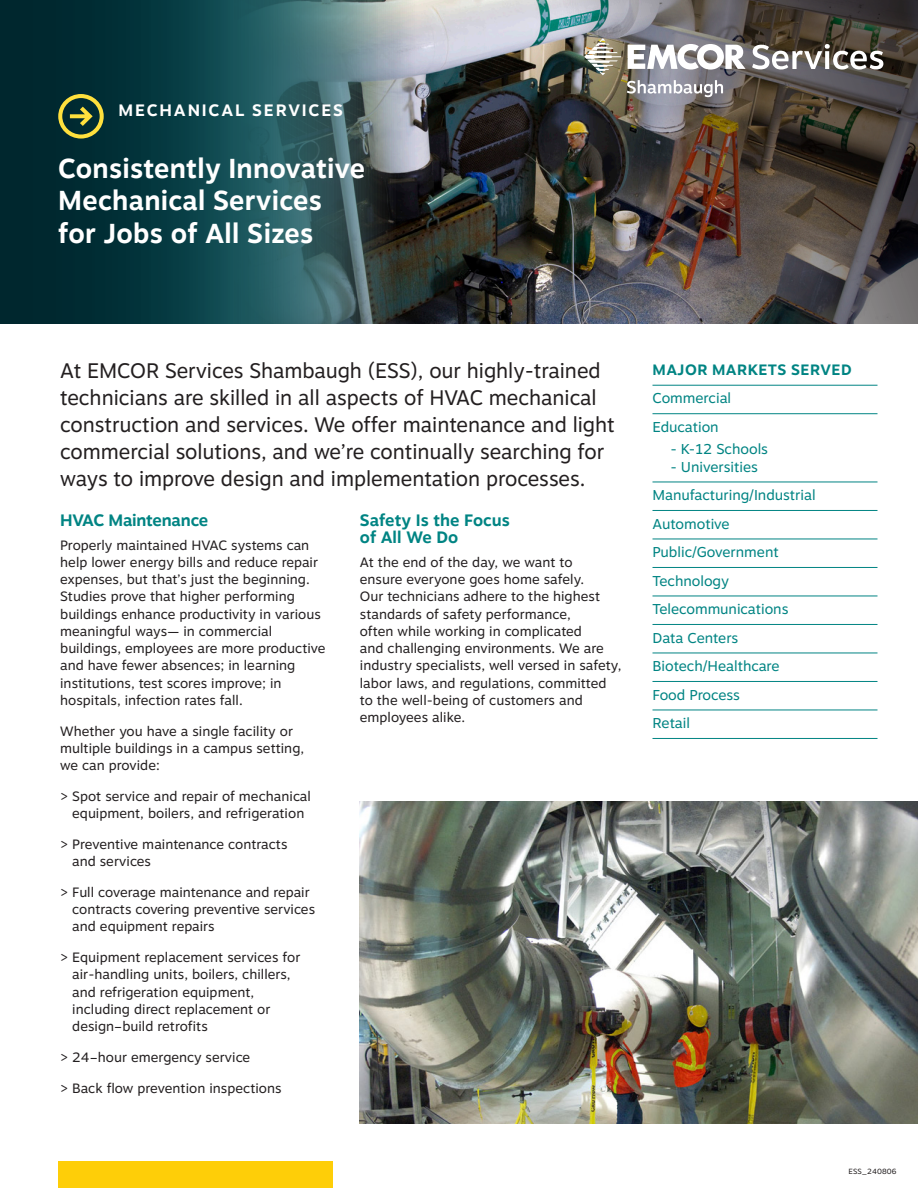
<style>
.page{position:relative;width:918px;height:1188px;background:#fff}
.page>*{position:absolute;margin:0;border:0;box-sizing:border-box;transform-origin:0 0}
.Headline{font:700 27.3px/32.2px "Motiva Sans";letter-spacing:.01em;color:#fff}
.Headline-2{font:21px/27px "Motiva Sans";color:#231f20}
.t1{font:700 16.5px/17.2px "Motiva Sans";letter-spacing:-.005em;color:#008483}
.Insert_Title{font:700 16.5px "Motiva Sans";letter-spacing:.11em;color:#fff}
.Bullet_copy{font:700 15px "Motiva Sans";letter-spacing:.03em;color:#008483}
.Bullet_copy-2{font:14.25px "Motiva Sans";color:#008483}
.t2{font:13.5px/17.2px "Motiva Sans";letter-spacing:.005em;color:#231f20}
.Bullet_copy-3{font:7.5px "Motiva Sans";letter-spacing:.01em;color:#231f20}
</style>
<div class="page">
<img style="left:477px;top:0;width:69px;height:324px">
<svg style="left:0;top:0;width:477px;height:324px;background:#274c51"></svg>
<svg style="left:58px;top:94px;width:46px;height:45px;background:#536635"></svg>
<img style="left:546px;top:0;width:372px;height:324px">
<div style="left:58px;top:1161px;width:275px;height:27px;background:#fece08"></div>
<img style="left:360px;top:801px;width:558px;height:322px">
<hr style="left:652px;top:385px;width:226px;height:1px;background:#008483">
<hr style="left:652px;top:413px;width:226px;height:1px;background:#008483">
<hr style="left:652px;top:482px;width:226px;height:1px;background:#008483">
<hr style="left:652px;top:510px;width:226px;height:1px;background:#008483">
<hr style="left:652px;top:539px;width:226px;height:1px;background:#008483">
<hr style="left:652px;top:567px;width:226px;height:1px;background:#008483">
<hr style="left:652px;top:596px;width:226px;height:1px;background:#008483">
<hr style="left:652px;top:624px;width:226px;height:1px;background:#008483">
<hr style="left:652px;top:653px;width:226px;height:1px;background:#008483">
<hr style="left:652px;top:681px;width:226px;height:1px;background:#008483">
<hr style="left:652px;top:710px;width:226px;height:1px;background:#008483">
<hr style="left:652px;top:738px;width:226px;height:1px;background:#008483">
<svg style="left:752px;top:44px;width:131px;height:26px"></svg>
<svg style="left:627px;top:80px;width:96px;height:17px"></svg>
<svg style="left:628px;top:44px;width:118px;height:26px"></svg>
<svg style="left:584px;top:38px;width:37px;height:37px"></svg>
<p class="Insert_Title" style="left:119px;top:98px;width:226px">MECHANICAL SERVICES</p>
<p class="Headline" style="left:58px;top:152px;width:308px">Consistently Innovative<br>Mechanical Services for Jobs of All Sizes</p>
<p class="Headline-2" style="left:60px;top:357px;width:556px">At EMCOR Services Shambaugh (ESS), our highly-trained technicians are skilled in all aspects of HVAC mechanical construction and services. We offer maintenance and light commercial solutions, and we’re continually searching for ways to improve design and implementation processes.</p>
<p class="t1" style="left:60px;top:511px;width:150px">HVAC Maintenance</p>
<p class="t2" style="left:60px;top:536px;width:267px">Properly maintained HVAC systems can help lower energy bills and reduce repair expenses, but that’s just the beginning.<br>Studies prove that higher performing buildings enhance productivity in various meaningful ways— in commercial buildings, employees are more productive and have fewer absences; in learning institutions, test scores improve; in hospitals, infection rates fall.</p>
<p class="t2" style="left:60px;top:722px;width:245px">Whether you have a single facility or multiple buildings in a campus setting, we can provide:</p>
<p class="t2" style="left:60px;top:787px;width:252px;text-align:center">&gt; Spot service and repair of mechanical equipment, boilers, and refrigeration</p>
<p class="t2" style="left:72px;top:835px;width:217px;text-indent:-12px">&gt; Preventive maintenance contracts and services</p>
<p class="t2" style="left:72px;top:883px;width:244px;text-indent:-12px">&gt; Full coverage maintenance and repair contracts covering preventive services and equipment repairs</p>
<p class="t2" style="left:72px;top:948px;width:230px;text-indent:-12px">&gt; Equipment replacement services for air-handling units, boilers, chillers, and refrigeration equipment, including direct replacement or design–build retrofits</p>
<p class="t2" style="left:60px;top:1048px;width:192px">&gt; 24–hour emergency service</p>
<p class="t2" style="left:60px;top:1079px;width:223px">&gt; Back flow prevention inspections</p>
<p class="t1" style="left:360px;top:511px;width:152px">Safety Is the Focus of All We Do</p>
<p class="t2" style="left:360px;top:553px;width:263px">At the end of the day, we want to<br>ensure everyone goes home safely.<br>Our technicians adhere to the highest standards of safety performance,<br>often while working in complicated<br>and challenging environments. We are industry specialists, well versed in safety, labor laws, and regulations, committed to the well-being of customers and employees alike.</p>
<p class="Bullet_copy" style="left:653px;top:359px;width:201px">MAJOR MARKETS SERVED</p>
<p class="Bullet_copy-2" style="left:652px;top:388px;width:80px">Commercial</p>
<p class="Bullet_copy-2" style="left:652px;top:416px;width:68px">Education</p>
<p class="Bullet_copy-2" style="left:670px;top:438px;width:99px">- K-12 Schools</p>
<p class="Bullet_copy-2" style="left:670px;top:456px;width:89px">- Universities</p>
<p class="Bullet_copy-2" style="left:652px;top:485px;width:165px">Manufacturing/Industrial</p>
<p class="Bullet_copy-2" style="left:652px;top:513px;width:79px">Automotive</p>
<p class="Bullet_copy-2" style="left:652px;top:542px;width:128px">Public/Government</p>
<p class="Bullet_copy-2" style="left:652px;top:570px;width:78px">Technology</p>
<p class="Bullet_copy-2" style="left:652px;top:599px;width:138px">Telecommunications</p>
<p class="Bullet_copy-2" style="left:652px;top:627px;width:87px">Data Centers</p>
<p class="Bullet_copy-2" style="left:652px;top:656px;width:129px">Biotech/Healthcare</p>
<p class="Bullet_copy-2" style="left:652px;top:684px;width:89px">Food Process</p>
<p class="Bullet_copy-2" style="left:652px;top:713px;width:39px">Retail</p>
<p class="Bullet_copy-3" style="left:849px;top:1166px;width:49px">ESS_240806</p>
</div>
